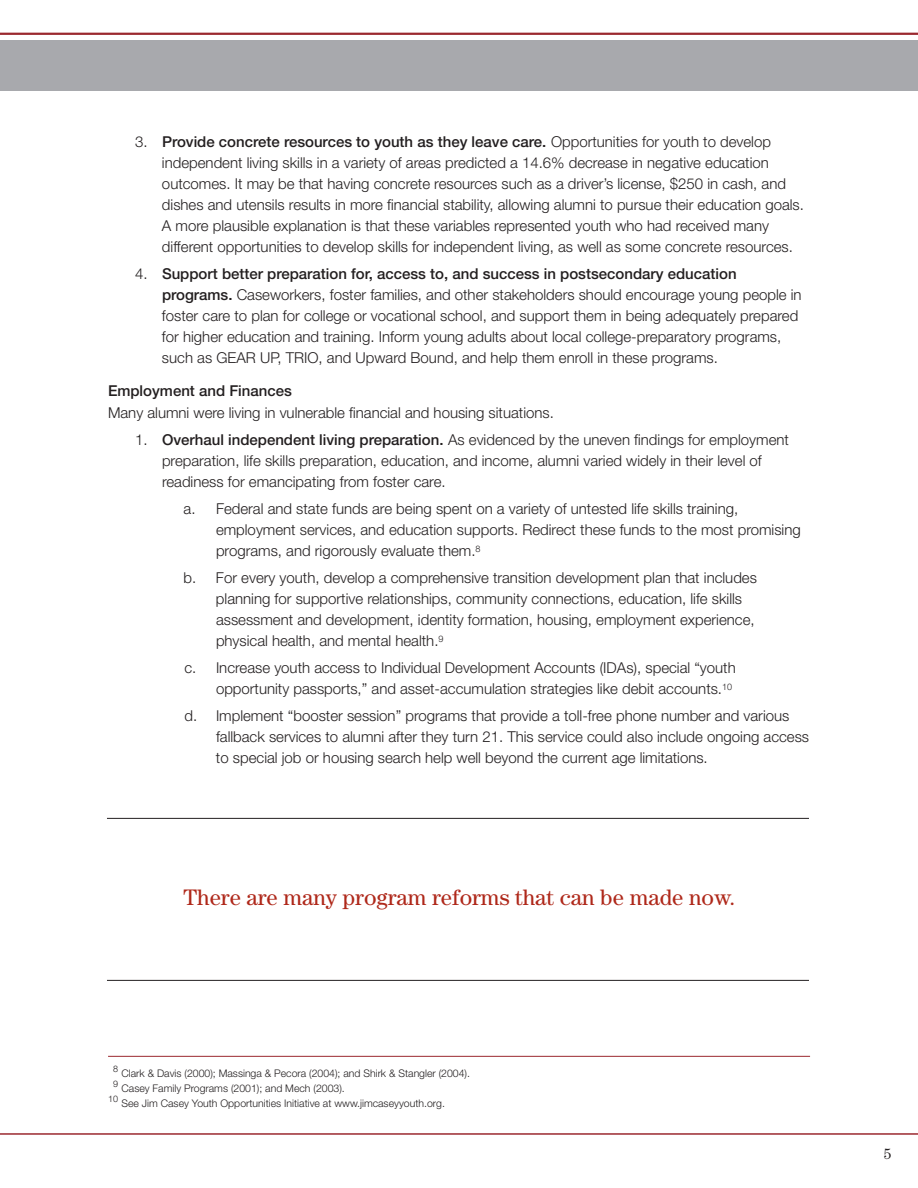
<style>
.page{position:relative;width:918px;height:1188px;background:#fff}
.page>*{position:absolute;margin:0;border:0;box-sizing:border-box;transform-origin:0 0}
.t1{font:22.5px "Century";color:#af281a}
.t2{font:300 15px/21px "Helvetica Neue";color:#231f20}
.t3{font:500 15px "Helvetica Neue";color:#231f20}
.t4{font:15px "Century";color:#231f20}
.t5{font:300 10.5px "Helvetica Neue";color:#231f20}
.s1{font-weight:500}
</style>
<div class="page">
<hr style="left:0;top:33px;width:918px;height:2px;background:#9b282f">
<div style="left:0;top:40px;width:918px;height:51px;background:#a8a9ad"></div>
<hr style="left:0;top:1133px;width:918px;height:2px;background:#9b282f">
<hr style="left:108px;top:1056px;width:702px;height:1px;background:#9b282f">
<hr style="left:107px;top:818px;width:702px;height:1px;background:#231f20">
<hr style="left:107px;top:980px;width:702px;height:1px;background:#231f20">
<p class="t2" style="left:162px;top:131px;width:644px;text-indent:-27px">3. <span class="s1">Provide concrete resources to youth as they leave care.</span> Opportunities for youth to develop independent living skills in a variety of areas predicted a 14.6% decrease in negative education outcomes. It may be that having concrete resources such as a driver’s license, $250 in cash, and dishes and utensils results in more financial stability, allowing alumni to pursue their education goals.<br>A more plausible explanation is that these variables represented youth who had received many different opportunities to develop skills for independent living, as well as some concrete resources.</p>
<p class="t2" style="left:162px;top:263px;width:641px;text-indent:-27px">4. <span class="s1">Support better preparation for, access to, and success in postsecondary education programs.</span> Caseworkers, foster families, and other stakeholders should encourage young people in foster care to plan for college or vocational school, and support them in being adequately prepared for higher education and training. Inform young adults about local college-preparatory programs, such as GEAR UP, TRIO, and Upward Bound, and help them enroll in these programs.</p>
<p class="t3" style="left:108px;top:382px;width:185px">Employment and Finances</p>
<p class="t2" style="left:108px;top:402px;width:447px">Many alumni were living in vulnerable financial and housing situations.</p>
<p class="t2" style="left:162px;top:429px;width:628px;text-indent:-27px">1. <span class="s1">Overhaul independent living preparation.</span> As evidenced by the uneven findings for employment preparation, life skills preparation, education, and income, alumni varied widely in their level of readiness for emancipating from foster care.</p>
<p class="t2" style="left:216px;top:498px;width:586px;text-indent:-32px">a. Federal and state funds are being spent on a variety of untested life skills training, employment services, and education supports. Redirect these funds to the most promising programs, and rigorously evaluate them.<sup>8</sup></p>
<p class="t2" style="left:216px;top:567px;width:542px;text-indent:-32px">b. For every youth, develop a comprehensive transition development plan that includes planning for supportive relationships, community connections, education, life skills assessment and development, identity formation, housing, employment experience, physical health, and mental health.<sup>9</sup></p>
<p class="t2" style="left:185px;top:657px;width:553px;text-align:right">c. Increase youth access to Individual Development Accounts (IDAs), special “youth opportunity passports,” and asset-accumulation strategies like debit accounts.<sup>10</sup></p>
<p class="t2" style="left:216px;top:705px;width:595px;text-indent:-31px">d. Implement “booster session” programs that provide a toll-free phone number and various fallback services to alumni after they turn 21. This service could also include ongoing access to special job or housing search help well beyond the current age limitations.</p>
<h1 class="t1" style="left:183px;top:884px;width:554px">There are many program reforms that can be made now.</h1>
<p class="t5" style="left:113px;top:1067px;width:359px"><sup>8</sup> Clark &amp; Davis (2000); Massinga &amp; Pecora (2004); and Shirk &amp; Stangler (2004).</p>
<p class="t5" style="left:113px;top:1082px;width:233px"><sup>9</sup> Casey Family Programs (2001); and Mech (2003).</p>
<p class="t5" style="left:108px;top:1097px;width:338px"><sup>10</sup> See Jim Casey Youth Opportunities Initiative at www.jimcaseyyouth.org.</p>
<p class="t4" style="left:884px;top:1146px;width:9px">5</p>
</div>
